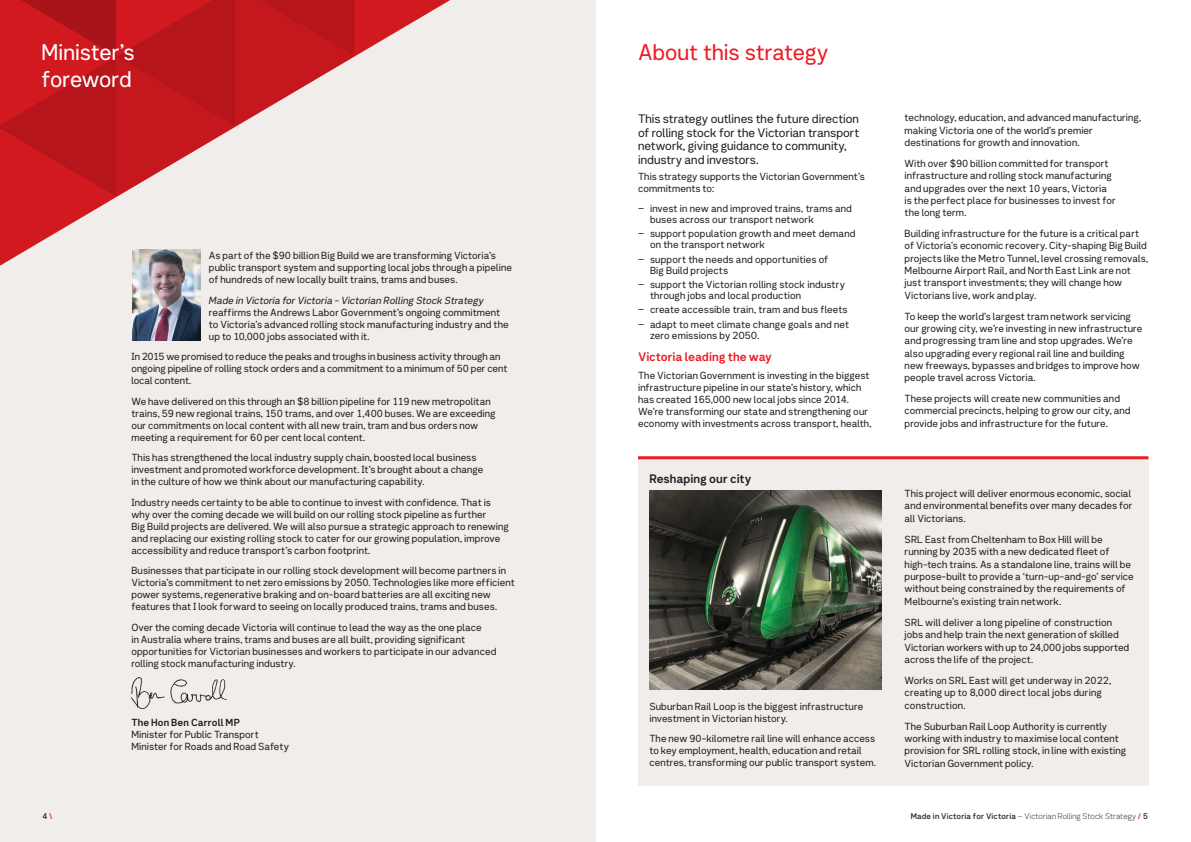
<style>
.page{position:relative;width:1191px;height:842px;background:#fff}
.page>*{position:absolute;margin:0;border:0;box-sizing:border-box;transform-origin:0 0}
.t1{font:22px/26.4px "Network Sans 2019 Regular";letter-spacing:-.01em;color:#fff}
.t2{font:22px "Network Sans 2019 Regular";letter-spacing:-.005em;color:#ed1c24}
.t3{font:12px/13.6px "Network Sans 2019 Regular";letter-spacing:-.005em;color:#231f20}
.t4{font:12px "Network Sans 2019 Bold";letter-spacing:-.005em;color:#ed1c24}
.t5{font:12px "Network Sans 2019 Bold";color:#231f20}
.t6{font:10px/12px "Network Sans 2019 Regular";letter-spacing:.005em;color:#231f20}
.t7{font:italic 10px "Network Sans 2019 Regular";letter-spacing:-.005em;color:#231f20}
.t8{font:10px "Network Sans 2019 Bold";letter-spacing:.01em;color:#231f20}
.t9{font:8px "Network Sans 2019 Light";letter-spacing:.015em;color:#231f20}
.t10{font:8px "Network Sans 2019 Medium";color:#231f20}
.s1{color:#ed1c24}
.s2{font-family:"Network Sans 2019 Medium"}
.s3{font-family:"Network Sans 2019 Medium";color:#ed1c24}
</style>
<div class="page">
<div style="left:0;top:0;width:595px;height:842px;background:#f0edea"></div>
<svg style="left:0;top:0;width:450px;height:266px"></svg>
<div style="left:638px;top:458px;width:510px;height:327px;background:#f0edea"></div>
<img style="left:131px;top:677px;width:95px;height:31px">
<img style="left:133px;top:250px;width:67px;height:90px">
<hr style="left:638px;top:456px;width:510px;height:3px;background:#ed1c24">
<img style="left:649px;top:491px;width:233px;height:198px">
<h1 class="t1" style="left:41px;top:38px;width:95px">Minister’s foreword</h1>
<p class="t6" style="left:209px;top:249px;width:305px">As part of the $90 billion Big Build we are transforming Victoria’s public transport system and supporting local jobs through a pipeline of hundreds of new locally built trains, trams and buses.</p>
<p class="t7" style="left:209px;top:291px;width:276px">Made in Victoria for Victoria - Victorian Rolling Stock Strategy</p>
<p class="t6" style="left:209px;top:306px;width:301px">reaffirms the Andrews Labor Government’s ongoing commitment to Victoria’s advanced rolling stock manufacturing industry and the up to 10,000 jobs associated with it.</p>
<p class="t6" style="left:131px;top:350px;width:378px">In 2015 we promised to reduce the peaks and troughs in business activity through an ongoing pipeline of rolling stock orders and a commitment to a minimum of 50 per cent local content.</p>
<p class="t6" style="left:131px;top:395px;width:366px">We have delivered on this through an $8 billion pipeline for 119 new metropolitan trains, 59 new regional trains, 150 trams, and over 1,400 buses. We are exceeding our commitments on local content with all new train, tram and bus orders now meeting a requirement for 60 per cent local content.</p>
<p class="t6" style="left:131px;top:451px;width:354px">This has strengthened the local industry supply chain, boosted local business investment and promoted workforce development. It’s brought about a change in the culture of how we think about our manufacturing capability.</p>
<p class="t6" style="left:131px;top:496px;width:379px">Industry needs certainty to be able to continue to invest with confidence. That is why over the coming decade we will build on our rolling stock pipeline as further<br>Big Build projects are delivered. We will also pursue a strategic approach to renewing and replacing our existing rolling stock to cater for our growing population, improve accessibility and reduce transport’s carbon footprint.</p>
<p class="t6" style="left:131px;top:564px;width:385px">Businesses that participate in our rolling stock development will become partners in Victoria’s commitment to net zero emissions by 2050. Technologies like more efficient power systems, regenerative braking and on-board batteries are all exciting new features that I look forward to seeing on locally produced trains, trams and buses.</p>
<p class="t6" style="left:131px;top:621px;width:366px">Over the coming decade Victoria will continue to lead the way as the one place<br>in Australia where trains, trams and buses are all built, providing significant opportunities for Victorian businesses and workers to participate in our advanced rolling stock manufacturing industry.</p>
<p class="t8" style="left:131px;top:714px;width:110px">The Hon Ben Carroll MP</p>
<p class="t6" style="left:131px;top:728px;width:159px">Minister for Public Transport<br>Minister for Roads and Road Safety</p>
<h1 class="t2" style="left:638px;top:34px;width:192px">About this strategy</h1>
<p class="t3" style="left:638px;top:111px;width:223px">This strategy outlines the future direction of rolling stock for the Victorian transport network, giving guidance to community, industry and investors.</p>
<p class="t6" style="left:638px;top:170px;width:228px">This strategy supports the Victorian Government’s commitments to:</p>
<p class="t6" style="left:650px;top:202px;width:203px;line-height:11.3px;text-indent:-12px">− invest in new and improved trains, trams and buses across our transport network</p>
<p class="t6" style="left:650px;top:227px;width:207px;line-height:11.3px;text-indent:-12px">− support population growth and meet demand on the transport network</p>
<p class="t6" style="left:650px;top:253px;width:180px;line-height:11.3px;text-indent:-12px">− support the needs and opportunities of<br>Big Build projects</p>
<p class="t6" style="left:650px;top:278px;width:196px;line-height:11.3px;text-indent:-12px">− support the Victorian rolling stock industry through jobs and local production</p>
<p class="t6" style="left:638px;top:302px;width:213px;line-height:14.1px">− create accessible train, tram and bus fleets − adapt to meet climate change goals and net</p>
<p class="t6" style="left:650px;top:329px;width:111px">zero emissions by 2050.</p>
<p class="t4" style="left:638px;top:346px;width:135px">Victoria leading the way</p>
<p class="t6" style="left:638px;top:369px;width:235px">The Victorian Government is investing in the biggest infrastructure pipeline in our state’s history, which has created 165,000 new local jobs since 2014.<br>We’re transforming our state and strengthening our economy with investments across transport, health,</p>
<p class="t5" style="left:649px;top:468px;width:104px">Reshaping our city</p>
<p class="t6" style="left:649px;top:700px;width:215px">Suburban Rail Loop is the biggest infrastructure investment in Victorian history.</p>
<p class="t6" style="left:649px;top:732px;width:228px">The new 90-kilometre rail line will enhance access to key employment, health, education and retail centres, transforming our public transport system.</p>
<p class="t6" style="left:904px;top:111px;width:238px;line-height:12.3px">technology, education, and advanced manufacturing, making Victoria one of the world’s premier destinations for growth and innovation.</p>
<p class="t6" style="left:904px;top:157px;width:213px;line-height:12.3px">With over $90 billion committed for transport infrastructure and rolling stock manufacturing and upgrades over the next 10 years, Victoria is the perfect place for businesses to invest for the long term.</p>
<p class="t6" style="left:904px;top:227px;width:245px;line-height:12.3px">Building infrastructure for the future is a critical part of Victoria’s economic recovery. City-shaping Big Build projects like the Metro Tunnel, level crossing removals, Melbourne Airport Rail, and North East Link are not just transport investments; they will change how Victorians live, work and play.</p>
<p class="t6" style="left:904px;top:309px;width:239px;line-height:12.3px">To keep the world’s largest tram network servicing our growing city, we’re investing in new infrastructure and progressing tram line and stop upgrades. We’re also upgrading every regional rail line and building new freeways, bypasses and bridges to improve how people travel across Victoria.</p>
<p class="t6" style="left:904px;top:392px;width:227px;line-height:12.3px">These projects will create new communities and commercial precincts, helping to grow our city, and provide jobs and infrastructure for the future.</p>
<p class="t6" style="left:904px;top:487px;width:229px;line-height:12.4px">This project will deliver enormous economic, social and environmental benefits over many decades for all Victorians.</p>
<p class="t6" style="left:904px;top:532px;width:231px;line-height:12.4px">SRL East from Cheltenham to Box Hill will be running by 2035 with a new dedicated fleet of high-tech trains. As a standalone line, trains will be purpose-built to provide a ‘turn-up-and-go’ service without being constrained by the requirements of Melbourne’s existing train network.</p>
<p class="t6" style="left:904px;top:615px;width:226px;line-height:12.4px">SRL will deliver a long pipeline of construction jobs and help train the next generation of skilled Victorian workers with up to 24,000 jobs supported across the life of the project.</p>
<p class="t6" style="left:904px;top:674px;width:208px;line-height:12.4px">Works on SRL East will get underway in 2022, creating up to 8,000 direct local jobs during construction.</p>
<p class="t6" style="left:904px;top:719px;width:223px;line-height:12.4px">The Suburban Rail Loop Authority is currently working with industry to maximise local content provision for SRL rolling stock, in line with existing Victorian Government policy.</p>
<p class="t10" style="left:43px;top:810px;width:11px">4<span class="s1">\</span></p>
<p class="t9" style="left:910px;top:810px;width:239px"><span class="s2">Made in Victoria for Victoria</span> – Victorian Rolling Stock Strategy <span class="s3">/</span> <span class="s2">5</span></p>
</div>
